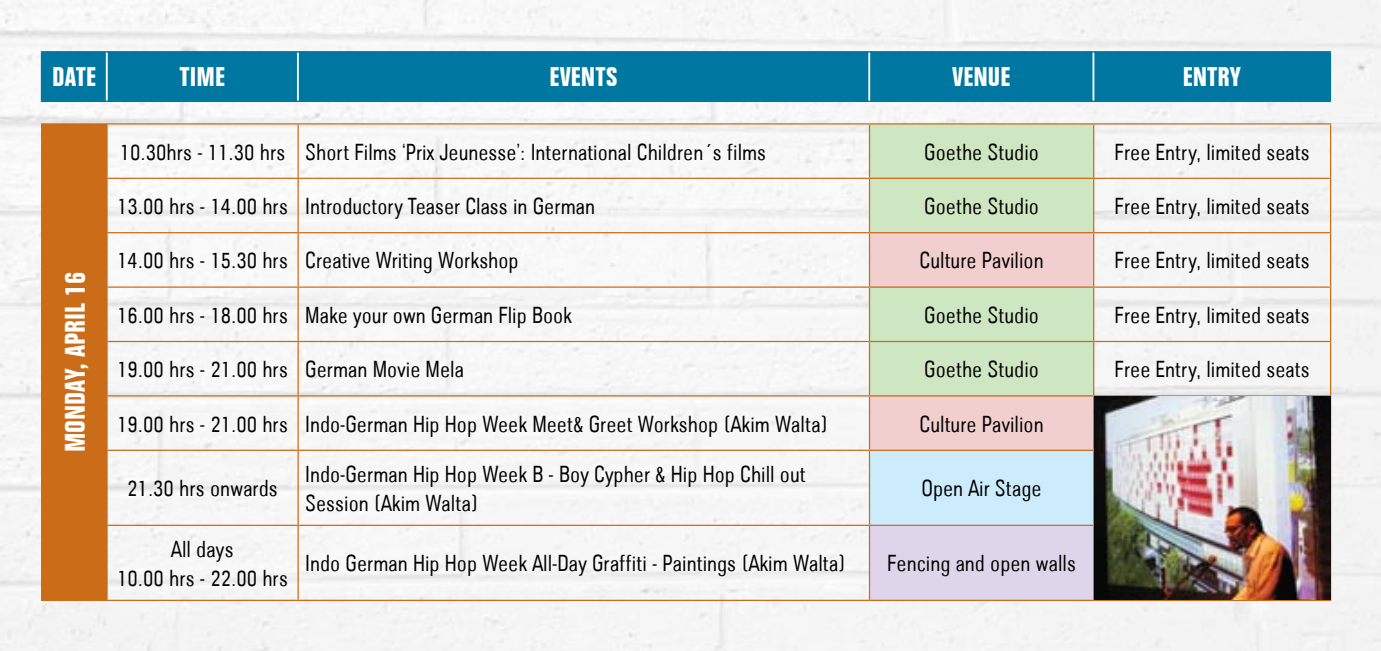
<style>
.page{position:relative;width:1381px;height:651px;background:#fff}
.page>*{position:absolute;margin:0;border:0;box-sizing:border-box;transform-origin:0 0}
.t1{font:27.5px "Goethe Titel CE";color:#fff}
.t2{font:26.25px "Goethe Titel CE";color:#fff}
.t3{font:300 22.5px/28.8px "Goethe Titel CE";color:#000}
</style>
<div class="page">
<div style="left:0;top:0;width:1380px;height:650px;background:#f6f6f6"></div>
<div style="left:42px;top:124px;width:65px;height:476px;background:#ca6c18"></div>
<div style="left:870px;top:124px;width:223px;height:108px;background:#cee6c1"></div>
<svg style="left:870px;top:233px;width:223px;height:216px;background:#ded9c5"></svg>
<div style="left:869px;top:450px;width:224px;height:75px;background:#ccecfc"></div>
<div style="left:869px;top:525px;width:224px;height:75px;background:#dfd5ea"></div>
<hr style="left:41px;top:123px;width:66px;height:1px;background:#ca6c18">
<hr style="left:41px;top:124px;width:1px;height:54px;background:#ca6c18">
<hr style="left:41px;top:178px;width:1px;height:54px;background:#ca6c18">
<hr style="left:41px;top:232px;width:1px;height:55px;background:#ca6c18">
<hr style="left:41px;top:287px;width:1px;height:54px;background:#ca6c18">
<hr style="left:41px;top:341px;width:1px;height:54px;background:#ca6c18">
<hr style="left:41px;top:395px;width:1px;height:55px;background:#ca6c18">
<hr style="left:41px;top:450px;width:1px;height:75px;background:#ca6c18">
<hr style="left:41px;top:525px;width:1px;height:74px;background:#ca6c18">
<hr style="left:41px;top:599px;width:66px;height:1px;background:#ca6c18">
<hr style="left:1093px;top:123px;width:238px;height:1px;background:#ca6c18">
<hr style="left:1329px;top:124px;width:2px;height:54px;background:#ca6c18">
<hr style="left:1093px;top:178px;width:238px;height:1px;background:#ca6c18">
<hr style="left:1329px;top:179px;width:2px;height:53px;background:#ca6c18">
<hr style="left:1093px;top:232px;width:238px;height:1px;background:#ca6c18">
<hr style="left:1329px;top:233px;width:2px;height:53px;background:#ca6c18">
<hr style="left:1093px;top:286px;width:238px;height:1px;background:#ca6c18">
<hr style="left:1329px;top:287px;width:2px;height:54px;background:#ca6c18">
<hr style="left:1093px;top:341px;width:238px;height:1px;background:#ca6c18">
<hr style="left:1329px;top:342px;width:2px;height:53px;background:#ca6c18">
<hr style="left:1093px;top:395px;width:238px;height:1px;background:#ca6c18">
<hr style="left:1329px;top:396px;width:2px;height:54px;background:#ca6c18">
<hr style="left:1329px;top:450px;width:2px;height:75px;background:#ca6c18">
<hr style="left:1329px;top:525px;width:2px;height:74px;background:#ca6c18">
<hr style="left:1093px;top:599px;width:238px;height:1px;background:#ca6c18">
<hr style="left:107px;top:123px;width:191px;height:1px;background:#ca6c18">
<hr style="left:106px;top:124px;width:2px;height:54px;background:#ca6c18">
<hr style="left:298px;top:123px;width:571px;height:1px;background:#ca6c18">
<hr style="left:297px;top:124px;width:2px;height:54px;background:#ca6c18">
<hr style="left:869px;top:123px;width:224px;height:1px;background:#ca6c18">
<hr style="left:868px;top:124px;width:2px;height:54px;background:#ca6c18">
<hr style="left:1093px;top:124px;width:1px;height:54px;background:#ca6c18">
<hr style="left:106px;top:178px;width:192px;height:1px;background:#ca6c18">
<hr style="left:106px;top:179px;width:2px;height:53px;background:#ca6c18">
<hr style="left:298px;top:178px;width:571px;height:1px;background:#ca6c18">
<hr style="left:297px;top:179px;width:2px;height:53px;background:#ca6c18">
<hr style="left:869px;top:178px;width:224px;height:1px;background:#ca6c18">
<hr style="left:868px;top:179px;width:2px;height:53px;background:#ca6c18">
<hr style="left:1093px;top:179px;width:1px;height:53px;background:#ca6c18">
<hr style="left:106px;top:232px;width:192px;height:1px;background:#ca6c18">
<hr style="left:106px;top:233px;width:2px;height:53px;background:#ca6c18">
<hr style="left:298px;top:232px;width:571px;height:1px;background:#ca6c18">
<hr style="left:297px;top:233px;width:2px;height:53px;background:#ca6c18">
<hr style="left:869px;top:232px;width:224px;height:1px;background:#ca6c18">
<hr style="left:868px;top:233px;width:2px;height:53px;background:#ca6c18">
<hr style="left:1093px;top:233px;width:1px;height:53px;background:#ca6c18">
<hr style="left:106px;top:286px;width:192px;height:1px;background:#ca6c18">
<hr style="left:106px;top:287px;width:2px;height:54px;background:#ca6c18">
<hr style="left:298px;top:286px;width:571px;height:1px;background:#ca6c18">
<hr style="left:297px;top:287px;width:2px;height:54px;background:#ca6c18">
<hr style="left:869px;top:286px;width:224px;height:1px;background:#ca6c18">
<hr style="left:868px;top:287px;width:2px;height:54px;background:#ca6c18">
<hr style="left:1093px;top:287px;width:1px;height:54px;background:#ca6c18">
<hr style="left:106px;top:341px;width:192px;height:1px;background:#ca6c18">
<hr style="left:106px;top:342px;width:2px;height:53px;background:#ca6c18">
<hr style="left:298px;top:341px;width:571px;height:1px;background:#ca6c18">
<hr style="left:297px;top:342px;width:2px;height:53px;background:#ca6c18">
<hr style="left:869px;top:341px;width:224px;height:1px;background:#ca6c18">
<hr style="left:868px;top:342px;width:2px;height:53px;background:#ca6c18">
<hr style="left:1093px;top:342px;width:1px;height:53px;background:#ca6c18">
<hr style="left:106px;top:395px;width:192px;height:1px;background:#ca6c18">
<hr style="left:106px;top:396px;width:2px;height:53px;background:#ca6c18">
<hr style="left:298px;top:395px;width:571px;height:1px;background:#ca6c18">
<hr style="left:297px;top:396px;width:2px;height:53px;background:#ca6c18">
<hr style="left:869px;top:395px;width:224px;height:1px;background:#ca6c18">
<hr style="left:868px;top:396px;width:2px;height:53px;background:#ca6c18">
<hr style="left:1093px;top:396px;width:1px;height:53px;background:#ca6c18">
<hr style="left:106px;top:449px;width:192px;height:1px;background:#ca6c18">
<hr style="left:106px;top:450px;width:2px;height:74px;background:#ca6c18">
<hr style="left:298px;top:449px;width:571px;height:1px;background:#ca6c18">
<hr style="left:297px;top:450px;width:2px;height:74px;background:#ca6c18">
<hr style="left:869px;top:449px;width:225px;height:1px;background:#ca6c18">
<hr style="left:868px;top:450px;width:2px;height:74px;background:#ca6c18">
<hr style="left:1093px;top:450px;width:1px;height:74px;background:#ca6c18">
<hr style="left:106px;top:524px;width:192px;height:1px;background:#ca6c18">
<hr style="left:106px;top:525px;width:2px;height:74px;background:#ca6c18">
<hr style="left:298px;top:524px;width:571px;height:1px;background:#ca6c18">
<hr style="left:297px;top:525px;width:2px;height:74px;background:#ca6c18">
<hr style="left:869px;top:524px;width:225px;height:1px;background:#ca6c18">
<hr style="left:868px;top:525px;width:2px;height:74px;background:#ca6c18">
<hr style="left:1093px;top:525px;width:1px;height:74px;background:#ca6c18">
<hr style="left:107px;top:599px;width:191px;height:1px;background:#ca6c18">
<hr style="left:298px;top:599px;width:571px;height:1px;background:#ca6c18">
<hr style="left:869px;top:599px;width:224px;height:1px;background:#ca6c18">
<img style="left:1094px;top:396px;width:235px;height:203px">
<div style="left:42px;top:53px;width:1287px;height:47px;background:#0077a1"></div>
<hr style="left:41px;top:51px;width:66px;height:2px;background:#0077a1">
<hr style="left:41px;top:53px;width:1px;height:47px;background:#0077a1">
<hr style="left:107px;top:51px;width:191px;height:2px;background:#0077a1">
<hr style="left:298px;top:51px;width:571px;height:2px;background:#0077a1">
<hr style="left:869px;top:51px;width:224px;height:2px;background:#0077a1">
<hr style="left:1093px;top:51px;width:237px;height:2px;background:#0077a1">
<hr style="left:1329px;top:53px;width:1px;height:47px;background:#0077a1">
<hr style="left:41px;top:100px;width:66px;height:2px;background:#0077a1">
<hr style="left:107px;top:100px;width:191px;height:2px;background:#0077a1">
<hr style="left:298px;top:100px;width:571px;height:2px;background:#0077a1">
<hr style="left:869px;top:100px;width:224px;height:2px;background:#0077a1">
<hr style="left:1093px;top:100px;width:237px;height:2px;background:#0077a1">
<hr style="left:106px;top:53px;width:2px;height:47px;background:#fff">
<hr style="left:297px;top:53px;width:2px;height:47px;background:#fff">
<hr style="left:868px;top:53px;width:2px;height:47px;background:#fff">
<hr style="left:1092px;top:53px;width:2px;height:47px;background:#fff">
<p class="t2" style="left:52px;top:62px;width:46px">DATE</p>
<p class="t2" style="left:180px;top:62px;width:47px">TIME</p>
<p class="t2" style="left:549px;top:62px;width:68px">EVENTS</p>
<p class="t2" style="left:952px;top:62px;width:60px">VENUE</p>
<p class="t2" style="left:1182px;top:62px;width:60px">ENTRY</p>
<p class="t1" style="left:59px;top:452px;width:182px;rotate:-90deg">MONDAY, APRIL 16</p>
<p class="t3" style="left:120px;top:137px;width:648px">10.30hrs - 11.30 hrs Short Films ‘Prix Jeunesse’: International Children´s films</p>
<p class="t3" style="left:924px;top:137px;width:116px">Goethe Studio</p>
<p class="t3" style="left:1114px;top:137px;width:196px">Free Entry, limited seats</p>
<p class="t3" style="left:117px;top:192px;width:479px">13.00 hrs - 14.00 hrs Introductory Teaser Class in German</p>
<p class="t3" style="left:924px;top:192px;width:116px">Goethe Studio</p>
<p class="t3" style="left:1114px;top:192px;width:196px">Free Entry, limited seats</p>
<p class="t3" style="left:117px;top:246px;width:403px">14.00 hrs - 15.30 hrs Creative Writing Workshop</p>
<p class="t3" style="left:919px;top:246px;width:126px">Culture Pavilion</p>
<p class="t3" style="left:1114px;top:246px;width:196px">Free Entry, limited seats</p>
<p class="t3" style="left:117px;top:300px;width:456px">16.00 hrs - 18.00 hrs Make your own German Flip Book</p>
<p class="t3" style="left:924px;top:300px;width:116px">Goethe Studio</p>
<p class="t3" style="left:1114px;top:300px;width:196px">Free Entry, limited seats</p>
<p class="t3" style="left:117px;top:355px;width:348px">19.00 hrs - 21.00 hrs German Movie Mela</p>
<p class="t3" style="left:924px;top:355px;width:116px">Goethe Studio</p>
<p class="t3" style="left:1114px;top:355px;width:196px">Free Entry, limited seats</p>
<p class="t3" style="left:117px;top:409px;width:712px">19.00 hrs - 21.00 hrs Indo-German Hip Hop Week Meet&amp; Greet Workshop (Akim Walta)</p>
<p class="t3" style="left:919px;top:409px;width:126px">Culture Pavilion</p>
<p class="t3" style="left:127px;top:474px;width:152px">21.30 hrs onwards</p>
<p class="t3" style="left:117px;top:534px;width:172px;text-align:center">All days<br>10.00 hrs - 22.00 hrs</p>
<p class="t3" style="left:305px;top:459px;width:502px">Indo-German Hip Hop Week B - Boy Cypher &amp; Hip Hop Chill out<br>Session (Akim Walta)</p>
<p class="t3" style="left:921px;top:474px;width:122px">Open Air Stage</p>
<p class="t3" style="left:305px;top:549px;width:542px">Indo German Hip Hop Week All-Day Graffiti - Paintings (Akim Walta)</p>
<p class="t3" style="left:887px;top:549px;width:190px">Fencing and open walls</p>
</div>
